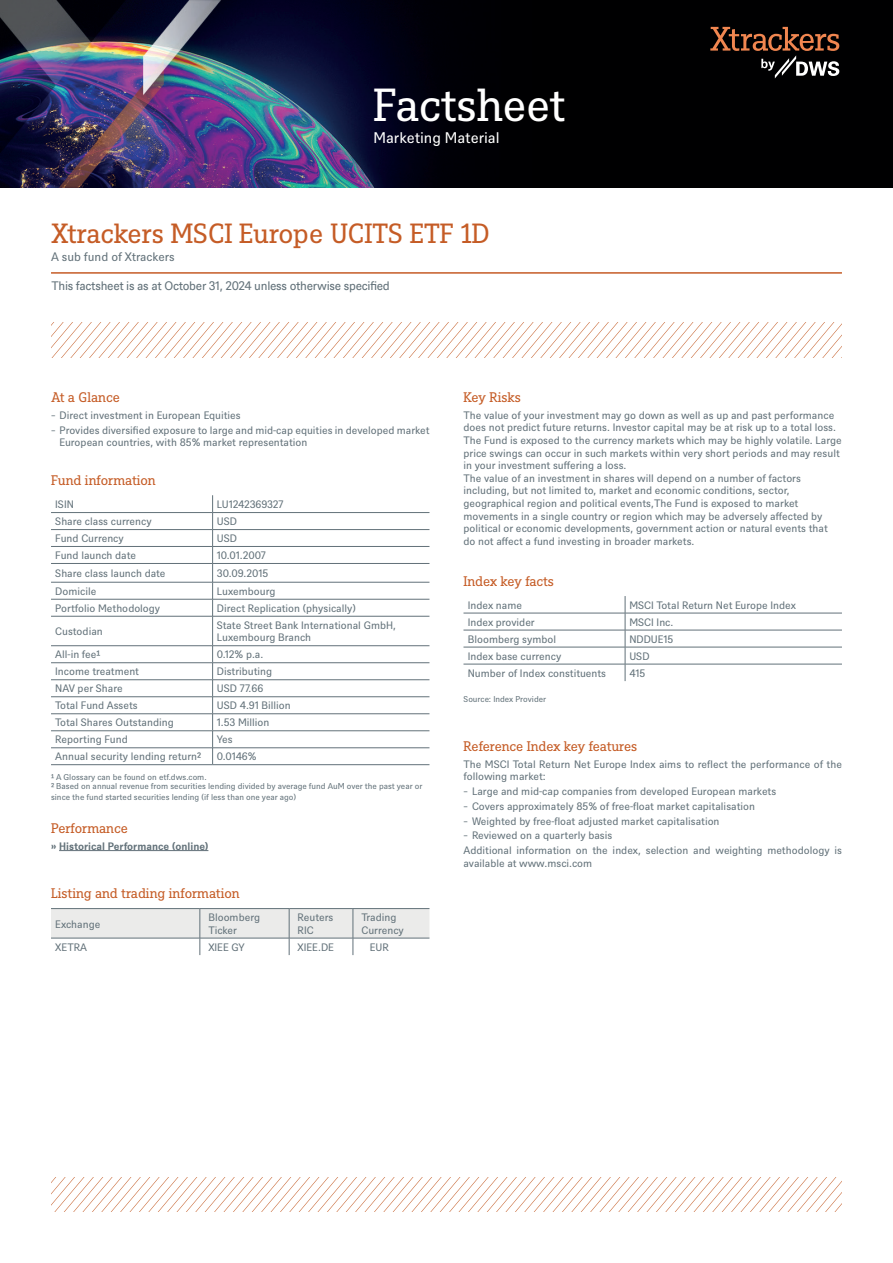
<style>
.page{position:relative;width:893px;height:1263px;background:#fff}
.page>*{position:absolute;margin:0;border:0;box-sizing:border-box;transform-origin:0 0}
.t1{font:45px "DWS Slab";letter-spacing:-.01em;color:#fff}
.t2{font:27px "DWS Slab";color:#c55c26}
.t3{font:15px "DWS Sans";color:#fff}
.t4{font:13.5px "DWS Slab";letter-spacing:-.01em;color:#c55c26}
.t5{font:12px "DWS Sans TT";letter-spacing:-.025em;color:#627179}
.t6{font:12px "DWS Sans";color:#627179}
.t7{font:10.5px/12.6px "DWS Sans";color:#627179}
.t8{font:700 10.5px "DWS Sans";color:#627179}
.t9{font:8.25px/9.9px "DWS Sans";color:#627179}
</style>
<div class="page">
<img style="left:0;top:0;width:893px;height:188px">
<hr style="left:59px;top:850px;width:149px;height:1px;background:#627179">
<hr style="left:51px;top:512px;width:162px;height:1px;background:#627179">
<hr style="left:213px;top:512px;width:216px;height:1px;background:#627179">
<hr style="left:51px;top:529px;width:162px;height:1px;background:#627179">
<hr style="left:213px;top:529px;width:216px;height:1px;background:#627179">
<hr style="left:51px;top:546px;width:162px;height:1px;background:#627179">
<hr style="left:213px;top:546px;width:216px;height:1px;background:#627179">
<hr style="left:51px;top:563px;width:162px;height:1px;background:#627179">
<hr style="left:213px;top:563px;width:216px;height:1px;background:#627179">
<hr style="left:51px;top:582px;width:162px;height:1px;background:#627179">
<hr style="left:213px;top:582px;width:216px;height:1px;background:#627179">
<hr style="left:51px;top:599px;width:162px;height:1px;background:#627179">
<hr style="left:213px;top:599px;width:216px;height:1px;background:#627179">
<hr style="left:51px;top:616px;width:162px;height:1px;background:#627179">
<hr style="left:213px;top:616px;width:216px;height:1px;background:#627179">
<hr style="left:51px;top:645px;width:162px;height:1px;background:#627179">
<hr style="left:213px;top:645px;width:216px;height:1px;background:#627179">
<hr style="left:51px;top:662px;width:162px;height:1px;background:#627179">
<hr style="left:213px;top:662px;width:216px;height:1px;background:#627179">
<hr style="left:51px;top:679px;width:162px;height:1px;background:#627179">
<hr style="left:51px;top:696px;width:162px;height:1px;background:#627179">
<hr style="left:51px;top:713px;width:162px;height:1px;background:#627179">
<hr style="left:51px;top:730px;width:162px;height:1px;background:#627179">
<hr style="left:51px;top:764px;width:162px;height:1px;background:#627179">
<hr style="left:213px;top:764px;width:216px;height:1px;background:#627179">
<hr style="left:213px;top:679px;width:216px;height:1px;background:#627179">
<hr style="left:213px;top:696px;width:216px;height:1px;background:#627179">
<hr style="left:213px;top:713px;width:216px;height:1px;background:#627179">
<hr style="left:213px;top:730px;width:216px;height:1px;background:#627179">
<svg style="left:212px;top:495px;width:1px;height:269px"></svg>
<hr style="left:51px;top:747px;width:162px;height:1px;background:#627179">
<hr style="left:213px;top:747px;width:216px;height:1px;background:#627179">
<svg style="left:51px;top:908px;width:378px;height:47px"></svg>
<hr style="left:463px;top:613px;width:162px;height:1px;background:#627179">
<hr style="left:625px;top:613px;width:217px;height:1px;background:#627179">
<hr style="left:463px;top:630px;width:162px;height:1px;background:#627179">
<hr style="left:625px;top:630px;width:217px;height:1px;background:#627179">
<hr style="left:463px;top:647px;width:162px;height:1px;background:#627179">
<hr style="left:625px;top:647px;width:217px;height:1px;background:#627179">
<hr style="left:463px;top:664px;width:162px;height:1px;background:#627179">
<hr style="left:625px;top:664px;width:217px;height:1px;background:#627179">
<svg style="left:625px;top:596px;width:1px;height:85px"></svg>
<hr style="left:51px;top:272px;width:791px;height:2px;background:#c55c26">
<svg style="left:52px;top:322px;width:790px;height:35px"></svg>
<svg style="left:51px;top:1177px;width:791px;height:35px"></svg>
<svg style="left:710px;top:27px;width:129px;height:51px;background:#3a2921"></svg>
<h1 class="t1" style="left:373px;top:74px;width:193px">Factsheet</h1>
<h3 class="t3" style="left:373px;top:127px;width:128px">Marketing Material</h3>
<h2 class="t2" style="left:51px;top:215px;width:440px">Xtrackers MSCI Europe UCITS ETF 1D</h2>
<p class="t6" style="left:51px;top:249px;width:125px">A sub fund of Xtrackers</p>
<p class="t5" style="left:51px;top:278px;width:340px">This factsheet is as at October 31, 2024 unless otherwise specified</p>
<p class="t4" style="left:51px;top:388px;width:70px">At a Glance</p>
<p class="t7" style="left:51px;top:407px;width:380px;line-height:14.7px">̵ Direct investment in European Equities<br>̵ Provides diversified exposure to large and mid-cap equities in developed market</p>
<p class="t7" style="left:60px;top:435px;width:249px">European countries, with 85% market representation</p>
<p class="t4" style="left:51px;top:471px;width:106px">Fund information</p>
<p class="t7" style="left:55px;top:497px;width:20px">ISIN</p>
<p class="t7" style="left:217px;top:497px;width:68px">LU1242369327</p>
<p class="t7" style="left:55px;top:515px;width:98px">Share class currency</p>
<p class="t7" style="left:217px;top:515px;width:22px">USD</p>
<p class="t7" style="left:55px;top:531px;width:70px">Fund Currency</p>
<p class="t7" style="left:217px;top:531px;width:22px">USD</p>
<p class="t7" style="left:55px;top:548px;width:82px">Fund launch date</p>
<p class="t7" style="left:217px;top:548px;width:50px">10.01.2007</p>
<p class="t7" style="left:55px;top:566px;width:112px">Share class launch date</p>
<p class="t7" style="left:217px;top:566px;width:53px">30.09.2015</p>
<p class="t7" style="left:55px;top:584px;width:43px">Domicile</p>
<p class="t7" style="left:217px;top:584px;width:60px">Luxembourg</p>
<p class="t7" style="left:55px;top:601px;width:106px">Portfolio Methodology</p>
<p class="t7" style="left:217px;top:601px;width:140px">Direct Replication (physically)</p>
<p class="t7" style="left:55px;top:624px;width:49px">Custodian</p>
<p class="t7" style="left:217px;top:618px;width:181px">State Street Bank International GmbH,<br>Luxembourg Branch</p>
<p class="t7" style="left:55px;top:648px;width:47px">All-in fee¹</p>
<p class="t7" style="left:217px;top:648px;width:48px">0.12% p.a.</p>
<p class="t7" style="left:55px;top:665px;width:85px">Income treatment</p>
<p class="t7" style="left:217px;top:665px;width:57px">Distributing</p>
<p class="t7" style="left:55px;top:682px;width:69px">NAV per Share</p>
<p class="t7" style="left:217px;top:682px;width:48px">USD 77.66</p>
<p class="t7" style="left:55px;top:699px;width:84px">Total Fund Assets</p>
<p class="t7" style="left:217px;top:699px;width:75px">USD 4.91 Billion</p>
<p class="t7" style="left:55px;top:716px;width:120px">Total Shares Outstanding</p>
<p class="t7" style="left:217px;top:716px;width:54px">1.53 Million</p>
<p class="t7" style="left:55px;top:733px;width:74px">Reporting Fund</p>
<p class="t7" style="left:217px;top:733px;width:17px">Yes</p>
<p class="t7" style="left:55px;top:750px;width:147px">Annual security lending return²</p>
<p class="t7" style="left:217px;top:750px;width:41px">0.0146%</p>
<p class="t9" style="left:51px;top:771px;width:373px">¹ A Glossary can be found on etf.dws.com.<br>² Based on annual revenue from securities lending divided by average fund AuM over the past year or</p>
<p class="t9" style="left:51px;top:792px;width:247px">since the fund started securities lending (if less than one year ago)</p>
<p class="t4" style="left:51px;top:819px;width:78px">Performance</p>
<p class="t8" style="left:51px;top:838px;width:159px">» Historical Performance (online)</p>
<p class="t4" style="left:51px;top:884px;width:190px">Listing and trading information</p>
<p class="t7" style="left:55px;top:917px;width:47px">Exchange</p>
<p class="t7" style="left:208px;top:910px;width:53px">Bloomberg<br>Ticker</p>
<p class="t7" style="left:298px;top:910px;width:37px">Reuters<br>RIC</p>
<p class="t7" style="left:361px;top:910px;width:44px">Trading<br>Currency</p>
<p class="t7" style="left:55px;top:940px;width:33px">XETRA</p>
<p class="t7" style="left:208px;top:940px;width:38px">XIEE GY</p>
<p class="t7" style="left:298px;top:940px;width:38px">XIEE.DE</p>
<p class="t7" style="left:370px;top:940px;width:20px">EUR</p>
<p class="t4" style="left:463px;top:388px;width:59px">Key Risks</p>
<p class="t7" style="left:463px;top:408px;width:380px">The value of your investment may go down as well as up and past performance does not predict future returns. Investor capital may be at risk up to a total loss.<br>The Fund is exposed to the currency markets which may be highly volatile. Large price swings can occur in such markets within very short periods and may result in your investment suffering a loss.<br>The value of an investment in shares will depend on a number of factors including, but not limited to, market and economic conditions, sector, geographical region and political events,The Fund is exposed to market movements in a single country or region which may be adversely affected by political or economic developments, government action or natural events that do not affect a fund investing in broader markets.</p>
<p class="t4" style="left:463px;top:572px;width:92px">Index key facts</p>
<p class="t7" style="left:468px;top:598px;width:56px">Index name</p>
<p class="t7" style="left:629px;top:598px;width:168px">MSCI Total Return Net Europe Index</p>
<p class="t7" style="left:468px;top:615px;width:68px">Index provider</p>
<p class="t7" style="left:629px;top:615px;width:46px">MSCI Inc.</p>
<p class="t7" style="left:468px;top:632px;width:90px">Bloomberg symbol</p>
<p class="t7" style="left:629px;top:632px;width:46px">NDDUE15</p>
<p class="t7" style="left:468px;top:649px;width:95px">Index base currency</p>
<p class="t7" style="left:629px;top:649px;width:22px">USD</p>
<p class="t7" style="left:468px;top:666px;width:140px">Number of Index constituents</p>
<p class="t7" style="left:629px;top:666px;width:17px">415</p>
<p class="t9" style="left:463px;top:693px;width:84px">Source: Index Provider</p>
<p class="t4" style="left:463px;top:737px;width:175px">Reference Index key features</p>
<p class="t7" style="left:463px;top:757px;width:380px">The MSCI Total Return Net Europe Index aims to reflect the performance of the following market:</p>
<p class="t7" style="left:463px;top:783px;width:380px;line-height:14.7px">̵ Large and mid-cap companies from developed European markets<br>̵ Covers approximately 85% of free-float market capitalisation<br>̵ Weighted by free-float adjusted market capitalisation<br>̵ Reviewed on a quarterly basis<br>Additional information on the index, selection and weighting methodology is</p>
<p class="t7" style="left:463px;top:856px;width:130px">available at www.msci.com</p>
</div>
